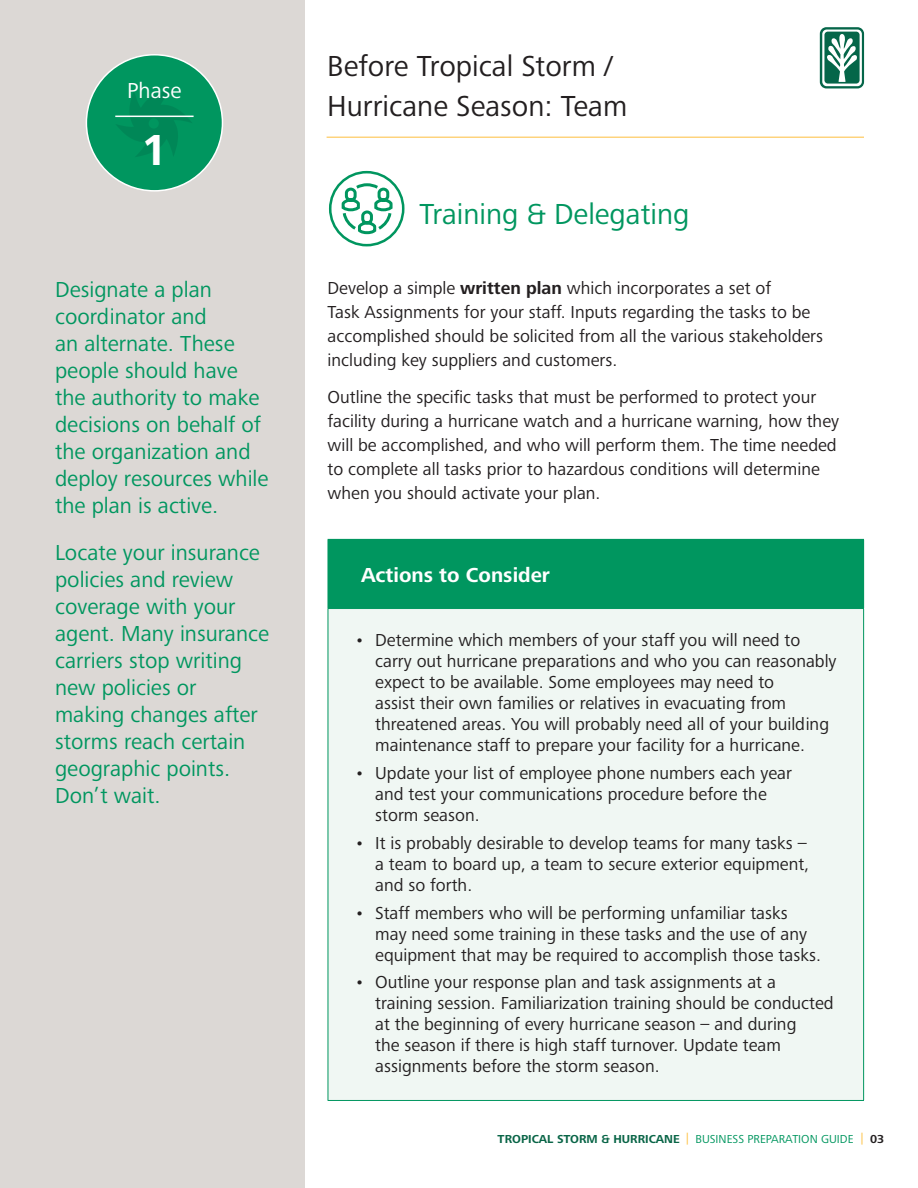
<style>
.page{position:relative;width:918px;height:1188px;background:#fff}
.page>*{position:absolute;margin:0;border:0;box-sizing:border-box;transform-origin:0 0}
.t1{font:700 45px "Frutiger Next Pro";color:#fff}
.t2{font:30px/40.5px "Frutiger Next Pro";color:#231f20}
.t3{font:30px "Frutiger Next Pro";color:#00965f}
.t4{font:22.5px/27px "Frutiger Next Pro";color:#00965f}
.t5{font:22.5px "Frutiger Next Pro";color:#fff}
.t6{font:700 21px "Frutiger Next Pro";color:#fff}
.Bullets{font:18px/21px "Frutiger Next Pro";color:#231f20}
.BXS_Body{font:18px/24px "Frutiger Next Pro";color:#231f20}
.t7{font:12px "Frutiger Next Pro";color:#00965f}
.t8{font:700 12px "Frutiger Next Pro";color:#231f20}
.s1{font-weight:700}
.s2{font-weight:700;color:#096547}
.s3{color:#febf3e}
.s4{font-weight:400;color:#febf3e}
</style>
<div class="page">
<div style="left:0;top:0;width:305px;height:1188px;background:#dcd8d5"></div>
<div style="left:86px;top:55px;width:136px;height:136px;background:#00965f;border-radius:50%"></div>
<svg style="left:115px;top:90px;width:78px;height:67px"></svg>
<div style="left:328px;top:539px;width:536px;height:70px;background:#00965f"></div>
<div style="left:328px;top:609px;width:536px;height:491px;background:#f0f7f3"></div>
<hr style="left:328px;top:609px;width:1px;height:491px;background:#00965f">
<hr style="left:863px;top:609px;width:1px;height:491px;background:#00965f">
<hr style="left:328px;top:1100px;width:536px;height:1px;background:#00965f">
<hr style="left:115px;top:116px;width:79px;height:1px;background:#fff">
<svg style="left:820px;top:27px;width:44px;height:61px"></svg>
<hr style="left:327px;top:137px;width:537px;height:1px;background:#febf3e">
<div style="left:329px;top:171px;width:75px;height:75px;border:3px solid #00965f;border-radius:50%"></div>
<svg style="left:340px;top:182px;width:54px;height:54px"></svg>
<p class="t5" style="left:127px;top:77px;width:56px">Phase</p>
<p class="t1" style="left:141px;top:124px;width:28px">1</p>
<p class="t4" style="left:55px;top:276px;width:215px">Designate a plan coordinator and<br>an alternate. These people should have the authority to make decisions on behalf of the organization and deploy resources while the plan is active.</p>
<p class="t4" style="left:55px;top:539px;width:216px">Locate your insurance policies and review coverage with your agent. Many insurance carriers stop writing new policies or making changes after storms reach certain geographic points.<br>Don’t wait.</p>
<p class="t2" style="left:327px;top:45px;width:302px">Before Tropical Storm /<br>Hurricane Season: Team</p>
<p class="t3" style="left:420px;top:197px;width:272px">Training &amp; Delegating</p>
<p class="BXS_Body" style="left:328px;top:276px;width:497px">Develop a simple <span class="s1">written plan</span> which incorporates a set of<br>Task Assignments for your staff. Inputs regarding the tasks to be accomplished should be solicited from all the various stakeholders including key suppliers and customers.</p>
<p class="BXS_Body" style="left:328px;top:385px;width:513px">Outline the specific tasks that must be performed to protect your facility during a hurricane watch and a hurricane warning, how they will be accomplished, and who will perform them. The time needed to complete all tasks prior to hazardous conditions will determine when you should activate your plan.</p>
<p class="t6" style="left:361px;top:563px;width:190px">Actions to Consider</p>
<p class="Bullets" style="left:375px;top:630px;width:463px;text-indent:-20px">• Determine which members of your staff you will need to carry out hurricane preparations and who you can reasonably expect to be available. Some employees may need to<br>assist their own families or relatives in evacuating from threatened areas. You will probably need all of your building maintenance staff to prepare your facility for a hurricane.</p>
<p class="Bullets" style="left:375px;top:763px;width:418px;text-indent:-20px">• Update your list of employee phone numbers each year and test your communications procedure before the storm season.</p>
<p class="Bullets" style="left:375px;top:832px;width:436px;text-indent:-20px">• It is probably desirable to develop teams for many tasks – a team to board up, a team to secure exterior equipment, and so forth.</p>
<p class="Bullets" style="left:375px;top:902px;width:447px;text-indent:-20px">• Staff members who will be performing unfamiliar tasks may need some training in these tasks and the use of any equipment that may be required to accomplish those tasks.</p>
<p class="Bullets" style="left:375px;top:972px;width:460px;text-indent:-20px">• Outline your response plan and task assignments at a training session. Familiarization training should be conducted at the beginning of every hurricane season – and during<br>the season if there is high staff turnover. Update team assignments before the storm season.</p>
<p class="t7" style="left:498px;top:1132px;width:357px"><span class="s2">TROPICAL STORM &amp; HURRICANE</span> <span class="s3">|</span> BUSINESS PREPARATION GUIDE</p>
<p class="t8" style="left:861px;top:1132px;width:25px"><span class="s4">|</span> 03</p>
</div>
